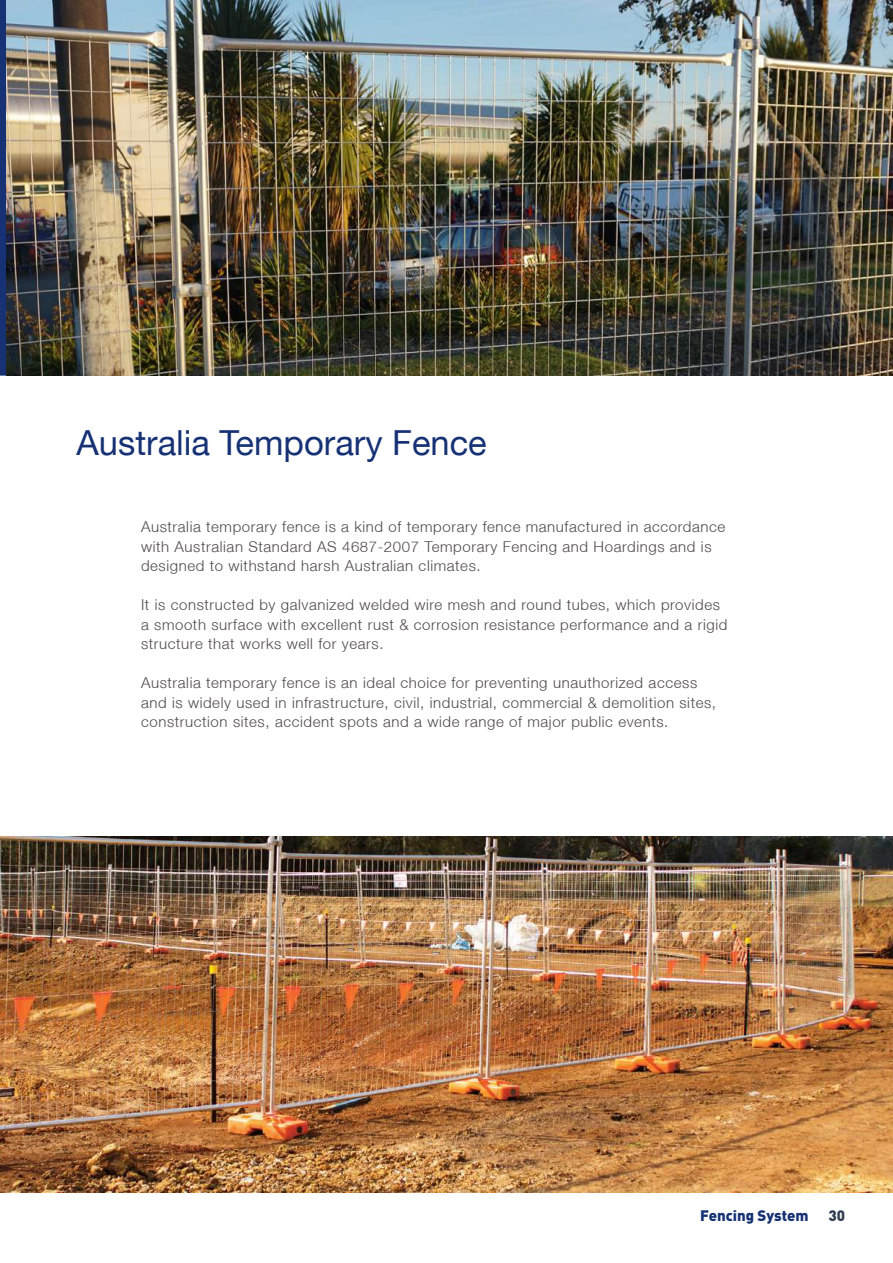
<style>
.page{position:relative;width:893px;height:1263px;background:#fff}
.page>*{position:absolute;margin:0;border:0;box-sizing:border-box;transform-origin:0 0}
.t1{font:34.5px "Helvetica Neue LT";color:#163274}
.t2{font:300 15px/19.5px "Helvetica Neue LT";letter-spacing:.04em;color:#4d4949}
.t3{font:900 15px "DIN";color:#163274}
.t4{font:900 15px "DIN";color:#313e51}
</style>
<div class="page">
<img style="left:6px;top:0;width:887px;height:376px">
<img style="left:0;top:836px;width:893px;height:356px">
<div style="left:0;top:0;width:6px;height:376px;background:#163274"></div>
<h1 class="t1" style="left:77px;top:422px;width:412px">Australia Temporary Fence</h1>
<p class="t2" style="left:141px;top:517px;width:586px">Australia temporary fence is a kind of temporary fence manufactured in accordance with Australian Standard AS 4687-2007 Temporary Fencing and Hoardings and is designed to withstand harsh Australian climates.</p>
<p class="t2" style="left:141px;top:595px;width:588px">It is constructed by galvanized welded wire mesh and round tubes, which provides a smooth surface with excellent rust &amp; corrosion resistance performance and a rigid structure that works well for years.</p>
<p class="t2" style="left:141px;top:673px;width:576px">Australia temporary fence is an ideal choice for preventing unauthorized access and is widely used in infrastructure, civil, industrial, commercial &amp; demolition sites, construction sites, accident spots and a wide range of major public events.</p>
<p class="t3" style="left:700px;top:1205px;width:110px">Fencing System</p>
<p class="t4" style="left:829px;top:1205px;width:18px">30</p>
</div>
